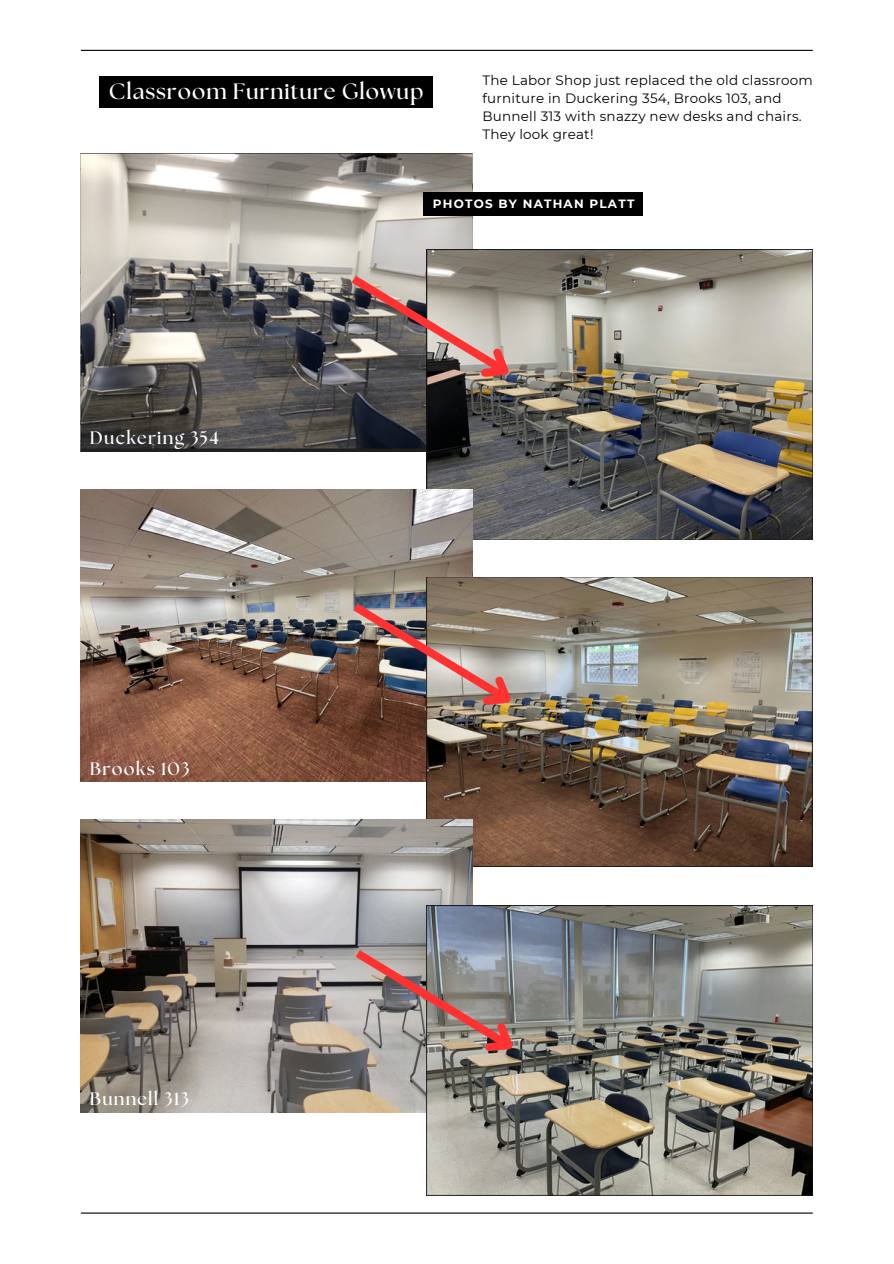
<style>
.page{position:relative;width:894px;height:1264px;background:#fff}
.page>*{position:absolute;margin:0;border:0;box-sizing:border-box;transform-origin:0 0}
.t1{font:700 22.2px "The Seasons";letter-spacing:.04em;color:#fff}
.t2{font:700 18px "The Seasons";letter-spacing:.065em;color:#fff}
.t3{font:13.5px/18px "Montserrat";letter-spacing:.015em;color:#000}
.t4{font:700 12px "Montserrat";letter-spacing:.1em;color:#fff}
</style>
<div class="page">
<hr style="left:81px;top:50px;width:731px;height:1px;background:#000">
<hr style="left:81px;top:1212px;width:731px;height:1px;background:#000">
<img style="left:81px;top:154px;width:391px;height:297px">
<img style="left:426px;top:250px;width:386px;height:289px">
<img style="left:81px;top:489px;width:391px;height:292px">
<img style="left:426px;top:577px;width:386px;height:290px">
<img style="left:81px;top:819px;width:391px;height:293px">
<img style="left:426px;top:905px;width:386px;height:290px">
<div style="left:100px;top:76px;width:332px;height:32px;background:#000"></div>
<div style="left:423px;top:193px;width:219px;height:23px;background:#000"></div>
<svg style="left:343px;top:268px;width:184px;height:129px;background:#92807a"></svg>
<img style="left:345px;top:596px;width:184px;height:129px">
<svg style="left:347px;top:942px;width:184px;height:129px;background:#9d8e8b"></svg>
<h2 class="t1" style="left:109px;top:81px;width:316px">Classroom Furniture Glowup</h2>
<p class="t3" style="left:482px;top:71px;width:332px">The Labor Shop just replaced the old classroom furniture in Duckering 354, Brooks 103, and Bunnell 313 with snazzy new desks and chairs.<br>They look great!</p>
<p class="t4" style="left:432px;top:196px;width:203px">PHOTOS BY NATHAN PLATT</p>
<p class="t2" style="left:90px;top:430px;width:130px">Duckering 354</p>
<h2 class="t2" style="left:90px;top:760px;width:101px">Brooks 103</h2>
<p class="t2" style="left:90px;top:1090px;width:100px">Bunnell 313</p>
</div>
